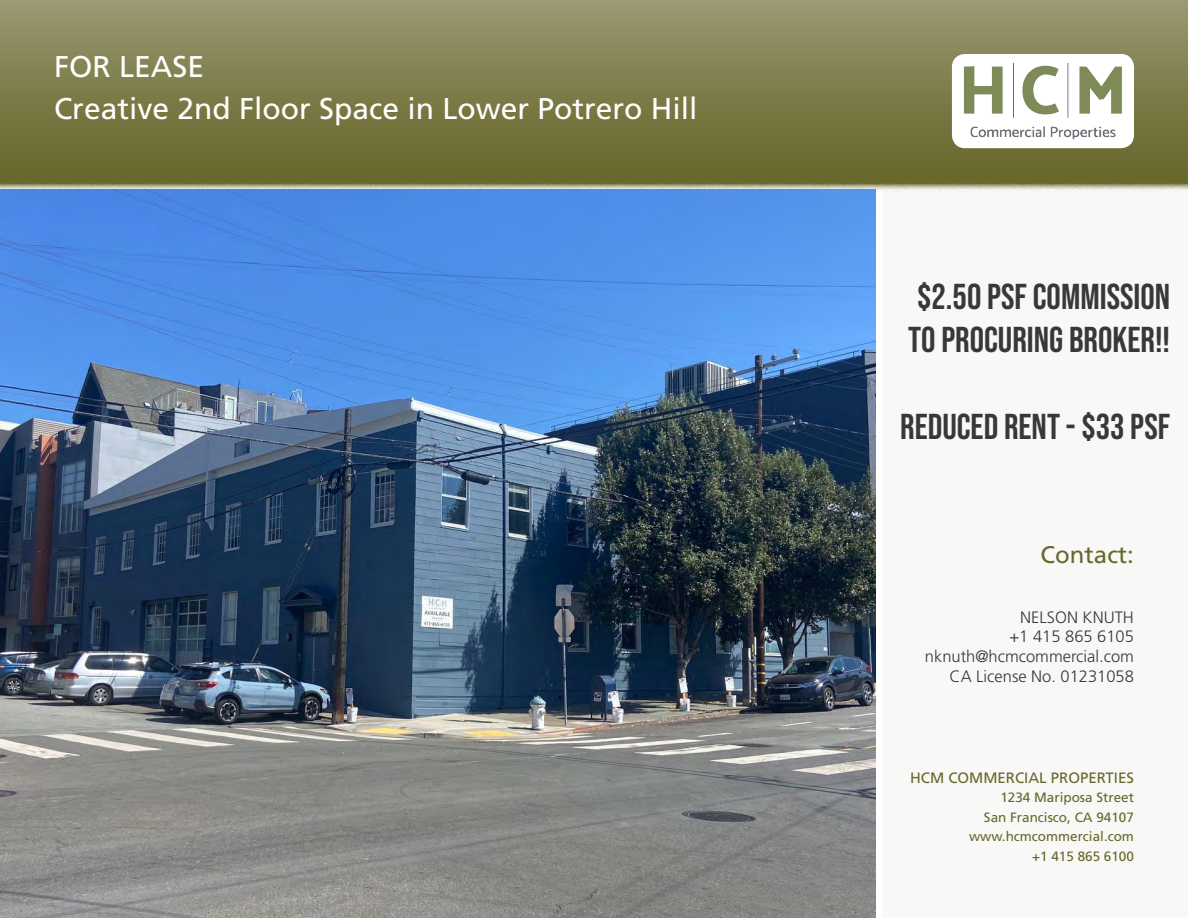
<style>
.page{position:relative;width:1188px;height:918px;background:#fff}
.page>*{position:absolute;margin:0;border:0;box-sizing:border-box;transform-origin:0 0}
.t1{font:36px/43.2px "Bebas Neue";color:#383839}
.t2{font:30px/42px "Frutiger LT Std";color:#fff}
.t3{font:24px "Frutiger LT Std";color:#68672c}
.t4{font:300 16.5px/19.8px "Frutiger LT Std";color:#383839;text-align:right}
.t5{font:15px "Frutiger LT Std";color:#68672c}
.t6{font:13.5px/19.5px "Frutiger LT Std";color:#68672c;text-align:right}
</style>
<div class="page">
<div style="left:882px;top:191px;width:306px;height:727px;background:#f8f8f6"></div>
<svg style="left:0;top:0;width:1188px;height:191px;background:#81804f"></svg>
<img style="left:962px;top:64px;width:162px;height:74px">
<div style="left:952px;top:54px;width:182px;height:94px;border:9px solid #fff;border-radius:9px"></div>
<img style="left:0;top:189px;width:876px;height:729px">
<h2 class="t2" style="left:54px;top:45px;width:645px">FOR LEASE<br>Creative 2nd Floor Space in Lower Potrero Hill</h2>
<h1 class="t1" style="left:908px;top:274px;width:263px">$2.50 PSF COMMISSION<br>TO PROCURING BROKER!!</h1>
<h1 class="t1" style="left:900px;top:404px;width:271px">REDUCED RENT - $33 PSF</h1>
<h3 class="t3" style="left:1041px;top:541px;width:95px">Contact:</h3>
<p class="t4" style="left:925px;top:607px;width:211px">NELSON KNUTH<br>+1 415 865 6105 nknuth@hcmcommercial.com<br>CA License No. 01231058</p>
<p class="t5" style="left:910px;top:769px;width:225px">HCM COMMERCIAL PROPERTIES</p>
<p class="t6" style="left:969px;top:788px;width:166px">1234 Mariposa Street<br>San Francisco, CA 94107 www.hcmcommercial.com +1 415 865 6100</p>
</div>
